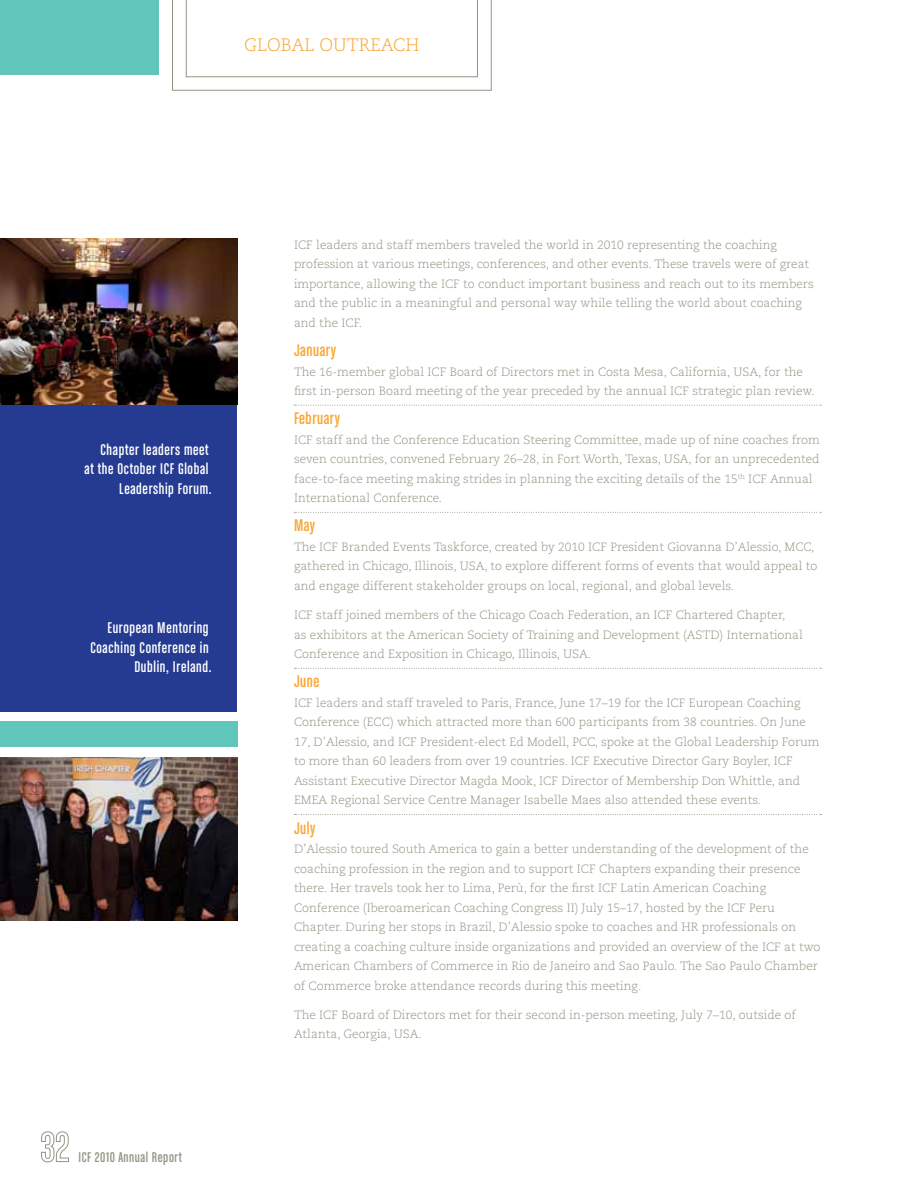
<style>
.page{position:relative;width:918px;height:1188px;background:#fff}
.page>*{position:absolute;margin:0;border:0;box-sizing:border-box;transform-origin:0 0}
.t1{font:18px "Chalet Comprime Cologne Sixty";letter-spacing:.03em;color:#faa634}
.t2{font:18px "Caecilia Light SC";color:#faa634}
.t3{font:16.5px/19.8px "Chalet Comprime Cologne Sixty";letter-spacing:.04em;color:#fff;text-align:right}
.t4{font:15px "Chalet Comprime Cologne Sixty";letter-spacing:.04em;color:#959484}
.t5{font:300 12px/19.5px "Caecilia";color:#959484}
</style>
<div class="page">
<img style="left:0;top:758px;width:237px;height:163px">
<svg style="left:294px;top:405px;width:527px;height:1px"></svg>
<svg style="left:294px;top:512px;width:527px;height:1px"></svg>
<svg style="left:294px;top:668px;width:527px;height:1px"></svg>
<svg style="left:294px;top:814px;width:527px;height:1px"></svg>
<svg style="left:172px;top:0;width:320px;height:91px"></svg>
<div style="left:0;top:0;width:159px;height:74px;background:#60c5ba"></div>
<svg style="left:41px;top:1131px;width:28px;height:32px"></svg>
<div style="left:0;top:397px;width:237px;height:315px;background:#253b92"></div>
<div style="left:0;top:722px;width:237px;height:25px;background:#60c5ba"></div>
<img style="left:0;top:239px;width:237px;height:166px">
<h1 class="t2" style="left:244px;top:35px;width:177px">GLOBAL OUTREACH</h1>
<h2 class="t3" style="left:85px;top:439px;width:128px">Chapter leaders meet<br>at the October ICF Global<br>Leadership Forum.</h2>
<h2 class="t3" style="left:90px;top:617px;width:123px">European Mentoring<br>Coaching Conference in<br>Dublin, Ireland.</h2>
<p class="t4" style="left:78px;top:1148px;width:105px">ICF 2010 Annual Report</p>
<p class="t5" style="left:294px;top:235px;width:521px">ICF leaders and staff members traveled the world in 2010 representing the coaching profession at various meetings, conferences, and other events. These travels were of great importance, allowing the ICF to conduct important business and reach out to its members and the public in a meaningful and personal way while telling the world about coaching and the ICF.</p>
<h1 class="t1" style="left:294px;top:340px;width:44px">January</h1>
<p class="t5" style="left:294px;top:362px;width:522px">The 16-member global ICF Board of Directors met in Costa Mesa, California, USA, for the first in-person Board meeting of the year preceded by the annual ICF strategic plan review.</p>
<h1 class="t1" style="left:294px;top:409px;width:48px">February</h1>
<p class="t5" style="left:294px;top:430px;width:527px">ICF staff and the Conference Education Steering Committee, made up of nine coaches from seven countries, convened February 26–28, in Fort Worth, Texas, USA, for an unprecedented face-to-face meeting making strides in planning the exciting details of the 15<sup>th</sup> ICF Annual International Conference.</p>
<h1 class="t1" style="left:294px;top:516px;width:23px">May</h1>
<p class="t5" style="left:294px;top:537px;width:525px">The ICF Branded Events Taskforce, created by 2010 ICF President Giovanna D’Alessio, MCC, gathered in Chicago, Illinois, USA, to explore different forms of events that would appeal to and engage different stakeholder groups on local, regional, and global levels.</p>
<p class="t5" style="left:294px;top:606px;width:510px">ICF staff joined members of the Chicago Coach Federation, an ICF Chartered Chapter,<br>as exhibitors at the American Society of Training and Development (ASTD) International<br>Conference and Exposition in Chicago, Illinois, USA.</p>
<h1 class="t1" style="left:294px;top:672px;width:27px">June</h1>
<p class="t5" style="left:294px;top:693px;width:527px">ICF leaders and staff traveled to Paris, France, June 17–19 for the ICF European Coaching Conference (ECC) which attracted more than 600 participants from 38 countries. On June 17, D’Alessio, and ICF President-elect Ed Modell, PCC, spoke at the Global Leadership Forum to more than 60 leaders from over 19 countries. ICF Executive Director Gary Boyler, ICF Assistant Executive Director Magda Mook, ICF Director of Membership Don Whittle, and EMEA Regional Service Centre Manager Isabelle Maes also attended these events.</p>
<h1 class="t1" style="left:294px;top:818px;width:23px">July</h1>
<p class="t5" style="left:294px;top:840px;width:528px">D’Alessio toured South America to gain a better understanding of the development of the coaching profession in the region and to support ICF Chapters expanding their presence there. Her travels took her to Lima, Perù, for the first ICF Latin American Coaching Conference (Iberoamerican Coaching Congress II) July 15–17, hosted by the ICF Peru Chapter. During her stops in Brazil, D’Alessio spoke to coaches and HR professionals on creating a coaching culture inside organizations and provided an overview of the ICF at two American Chambers of Commerce in Rio de Janeiro and Sao Paulo. The Sao Paulo Chamber of Commerce broke attendance records during this meeting.</p>
<p class="t5" style="left:294px;top:1005px;width:503px">The ICF Board of Directors met for their second in-person meeting, July 7–10, outside of<br>Atlanta, Georgia, USA.</p>
</div>
